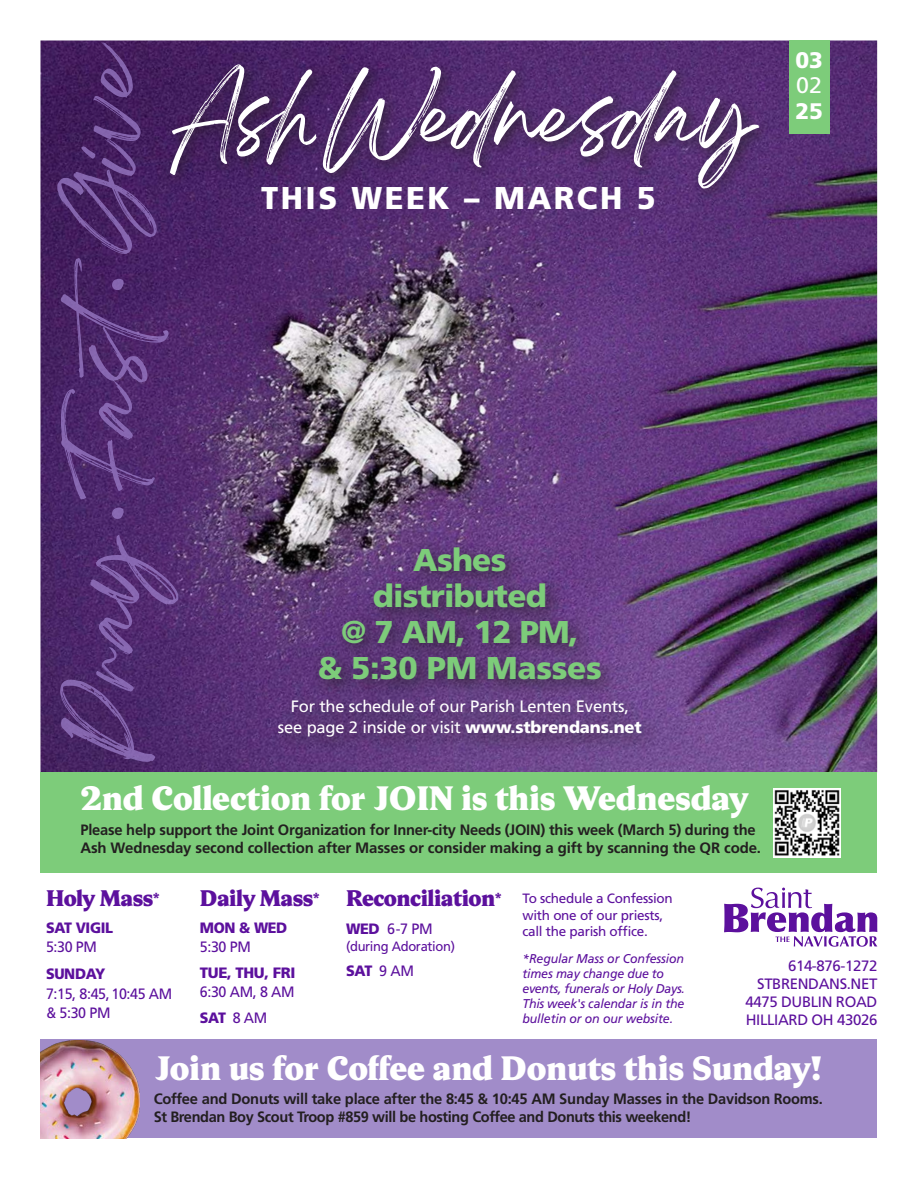
<style>
.page{position:relative;width:918px;height:1188px;background:#fff}
.page>*{position:absolute;margin:0;border:0;box-sizing:border-box;transform-origin:0 0}
.t1{font:75px "Breathing Personal Use";color:#fff}
.t2{font:900 31.5px "Ariata Text";letter-spacing:-.01em;color:#fff}
.t3{font:900 31.5px/36.3px "Frutiger LT Std";letter-spacing:-.025em;color:#7dcc7a;text-align:center}
.t4{font:900 31.5px "Frutiger LT Std";letter-spacing:.08em;color:#fff}
.t5{font:900 22.5px/25.5px "Frutiger LT Std";color:#fff;text-align:justify}
.t6{font:900 21px "Ariata Text";letter-spacing:-.025em;color:#5c109d}
.t7{font:16.5px/21px "Frutiger LT Std";letter-spacing:-.01em;color:#fff;text-align:center}
.t8{font:700 15px/18px "Frutiger LT Std";letter-spacing:-.015em;color:#231f20}
.t9{font:15px/18px "Frutiger LT Std";letter-spacing:-.025em;color:#5c109d;text-align:right}
.t10{font:900 15px/19.5px "Frutiger LT Std";letter-spacing:-.025em;color:#5c109d;scale:.95 1}
.t11{font:15px/19.5px "Frutiger LT Std";letter-spacing:-.025em;color:#5c109d;scale:.95 1}
.t12{font:900 15px/19.5px "Frutiger LT Std";letter-spacing:-.025em;color:#5c109d}
.t13{font:15px "Frutiger LT Std";letter-spacing:-.025em;color:#5c109d;scale:.96 1}
.t14{font:900 15px "Frutiger LT Std";letter-spacing:-.025em;color:#5c109d;scale:.96 1}
.t15{font:13.5px/16.5px "Frutiger LT Std";letter-spacing:-.02em;color:#5c109d}
.t16{font:13.5px "Frutiger LT Std";letter-spacing:-.02em;color:#5c109d;scale:.96 1}
.t17{font:italic 12.75px/15px "Frutiger LT Std";letter-spacing:-.01em;color:#5c109d}
.s1{font-weight:400}
.s2{font-weight:900}
</style>
<div class="page">
<img style="left:40px;top:40px;width:837px;height:732px">
<div style="left:789px;top:40px;width:40px;height:94px;background:#7dcc7a"></div>
<div style="left:40px;top:1039px;width:837px;height:99px;background:#a18cc9"></div>
<svg style="left:724px;top:888px;width:153px;height:59px"></svg>
<div style="left:163px;top:58px;width:611px;height:145px;background:#231f20;opacity:.75"></div>
<div style="left:269px;top:538px;width:392px;height:218px;background:#231f20;opacity:.75"></div>
<div style="left:40px;top:772px;width:837px;height:101px;background:#7dcc7a"></div>
<img style="left:773px;top:788px;width:67px;height:70px">
<img style="left:41px;top:1041px;width:98px;height:97px">
<svg style="left:57px;top:42px;width:122px;height:720px;background:#502c6f"></svg>
<p class="t1" style="left:172px;top:92px;width:585px">Ash Wednesday</p>
<p class="t4" style="left:261px;top:179px;width:396px">THIS WEEK – MARCH 5</p>
<p class="t5" style="left:795px;top:47px;width:29px">03<br><span class="s1">02<br></span>25</p>
<p class="t3" style="left:318px;top:541px;width:286px">Ashes<br>distributed<br>@ 7 AM, 12 PM,<br>&amp; 5:30 PM Masses</p>
<p class="t7" style="left:278px;top:696px;width:365px">For the schedule of our Parish Lenten Events, see page 2 inside or visit <span class="s2">www.stbrendans.net</span></p>
<p class="t2" style="left:80px;top:772px;width:670px">2nd Collection for JOIN is this Wednesday</p>
<p class="t8" style="left:80px;top:821px;width:682px">Please help support the Joint Organization for Inner-city Needs (JOIN) this week (March 5) during the<br>Ash Wednesday second collection after Masses or consider making a gift by scanning the QR code.</p>
<p class="t6" style="left:46px;top:880px;width:115px">Holy Mass<sup>*</sup></p>
<p class="t10" style="left:46px;top:918px;width:72px">SAT VIGIL<br><span class="s1">5:30 PM</span></p>
<p class="t11" style="left:46px;top:964px;width:134px"><span class="s2">SUNDAY<br></span>7:15, 8:45, 10:45 AM &amp; 5:30 PM</p>
<p class="t9" style="left:745px;top:957px;width:133px">614-876-1272<br>STBRENDANS.NET<br>4475 DUBLIN ROAD<br>HILLIARD OH 43026</p>
<p class="t6" style="left:200px;top:880px;width:122px">Daily Mass<sup>*</sup></p>
<p class="t10" style="left:200px;top:918px;width:94px">MON &amp; WED<br><span class="s1">5:30 PM</span></p>
<p class="t12" style="left:200px;top:963px;width:97px">TUE, THU, FRI<br><span class="s1">6:30 AM, 8 AM</span></p>
<p class="t10" style="left:200px;top:1008px;width:72px">SAT <span class="s1">8 AM</span></p>
<p class="t6" style="left:346px;top:880px;width:157px">Reconciliation<sup>*</sup></p>
<p class="t13" style="left:346px;top:920px;width:92px"><span class="s2">WED</span> 6-7 PM</p>
<p class="t16" style="left:346px;top:938px;width:115px">(during Adoration)</p>
<p class="t14" style="left:346px;top:962px;width:72px">SAT <span class="s1">9 AM</span></p>
<p class="t15" style="left:522px;top:891px;width:152px">To schedule a Confession with one of our priests, call the parish office.</p>
<p class="t17" style="left:522px;top:952px;width:164px">*Regular Mass or Confession times may change due to events, funerals or Holy Days.<br>This week's calendar is in the bulletin or on our website.</p>
<p class="t2" style="left:154px;top:1042px;width:669px">Join us for Coffee and Donuts this Sunday!</p>
<p class="t8" style="left:154px;top:1090px;width:671px">Coffee and Donuts will take place after the 8:45 &amp; 10:45 AM Sunday Masses in the Davidson Rooms.<br>St Brendan Boy Scout Troop #859 will be hosting Coffee and Donuts this weekend!</p>
</div>
